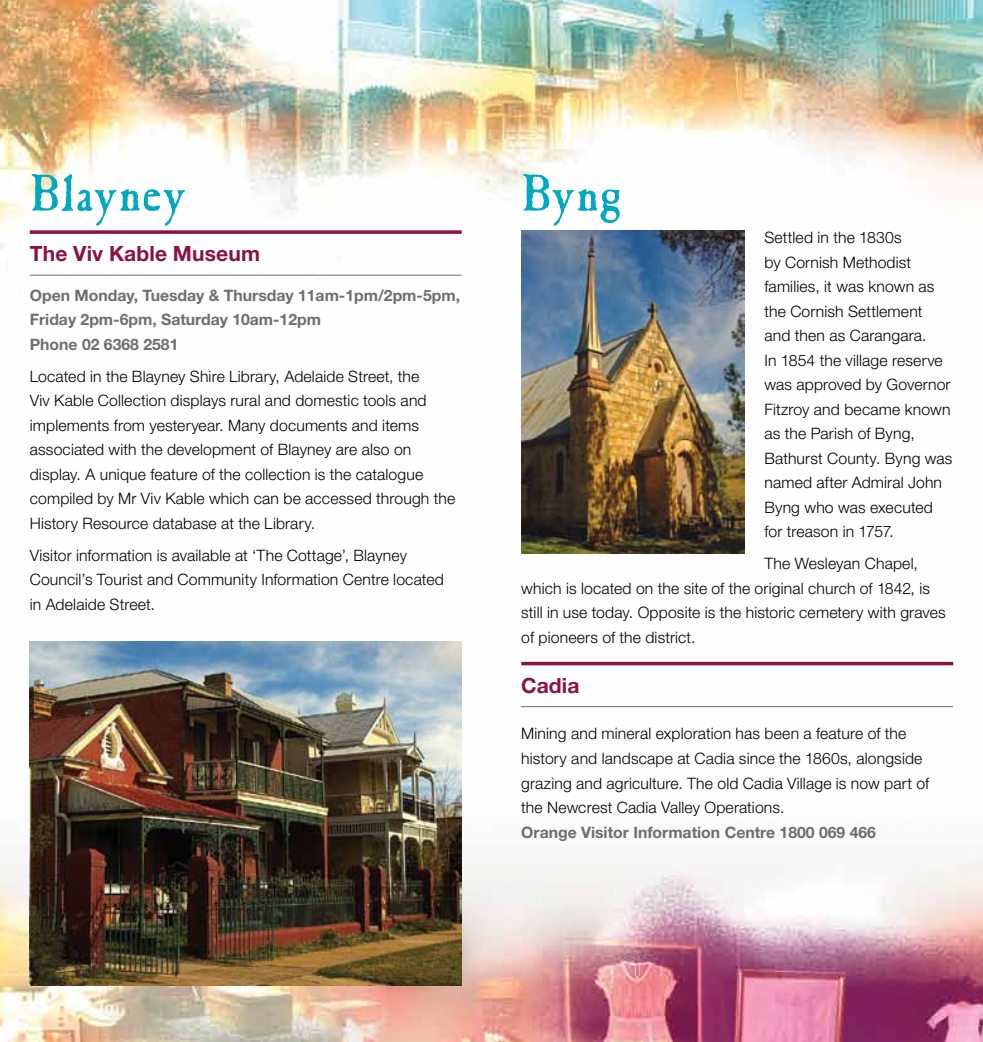
<style>
.page{position:relative;width:983px;height:1042px;background:#fff}
.page>*{position:absolute;margin:0;border:0;box-sizing:border-box;transform-origin:0 0}
.t1{font:52.5px "Caslon Antique";letter-spacing:.005em;color:#00a9c0}
.t2{font:700 21px "Helvetica Neue LT Std";letter-spacing:.005em;color:#891345}
.t3{font:300 15.75px/24.5px "Helvetica Neue LT Std";letter-spacing:.01em;color:#000}
.t4{font:700 15.75px/24.5px "Helvetica Neue LT Std";color:#6d6e71}
</style>
<div class="page">
<img style="left:0;top:0;width:982px;height:1042px">
<img style="left:30px;top:642px;width:431px;height:343px">
<img style="left:521px;top:231px;width:223px;height:322px">
<hr style="left:521px;top:662px;width:431px;height:3px;background:#891345">
<hr style="left:521px;top:706px;width:431px;height:1px;background:#6d6e71">
<svg style="left:30px;top:230px;width:431px;height:4px;background:#972f5b"></svg>
<hr style="left:30px;top:275px;width:431px;height:1px;background:#6d6e71">
<h1 class="t1" style="left:30px;top:170px;width:159px">Blayney</h1>
<h2 class="t2" style="left:30px;top:241px;width:232px">The Viv Kable Museum</h2>
<p class="t4" style="left:30px;top:282px;width:431px">Open Monday, Tuesday &amp; Thursday 11am-1pm/2pm-5pm,<br>Friday 2pm-6pm, Saturday 10am-12pm<br>Phone 02 6368 2581</p>
<p class="t3" style="left:30px;top:363px;width:427px">Located in the Blayney Shire Library, Adelaide Street, the<br>Viv Kable Collection displays rural and domestic tools and implements from yesteryear. Many documents and items associated with the development of Blayney are also on display. A unique feature of the collection is the catalogue compiled by Mr Viv Kable which can be accessed through the History Resource database at the Library.</p>
<p class="t3" style="left:30px;top:542px;width:415px">Visitor information is available at ‘The Cottage’, Blayney<br>Council’s Tourist and Community Information Centre located in Adelaide Street.</p>
<h1 class="t1" style="left:521px;top:170px;width:102px">Byng</h1>
<p class="t3" style="left:764px;top:225px;width:189px">Settled in the 1830s<br>by Cornish Methodist families, it was known as the Cornish Settlement and then as Carangara.<br>In 1854 the village reserve was approved by Governor<br>Fitzroy and became known as the Parish of Byng,<br>Bathurst County. Byng was named after Admiral John<br>Byng who was executed for treason in 1757.</p>
<p class="t3" style="left:521px;top:551px;width:426px;text-indent:243px">The Wesleyan Chapel, which is located on the site of the original church of 1842, is still in use today. Opposite is the historic cemetery with graves of pioneers of the district.</p>
<h2 class="t2" style="left:521px;top:672px;width:60px">Cadia</h2>
<p class="t3" style="left:521px;top:721px;width:409px">Mining and mineral exploration has been a feature of the history and landscape at Cadia since the 1860s, alongside grazing and agriculture. The old Cadia Village is now part of the Newcrest Cadia Valley Operations.</p>
<p class="t4" style="left:521px;top:819px;width:356px">Orange Visitor Information Centre 1800 069 466</p>
</div>
